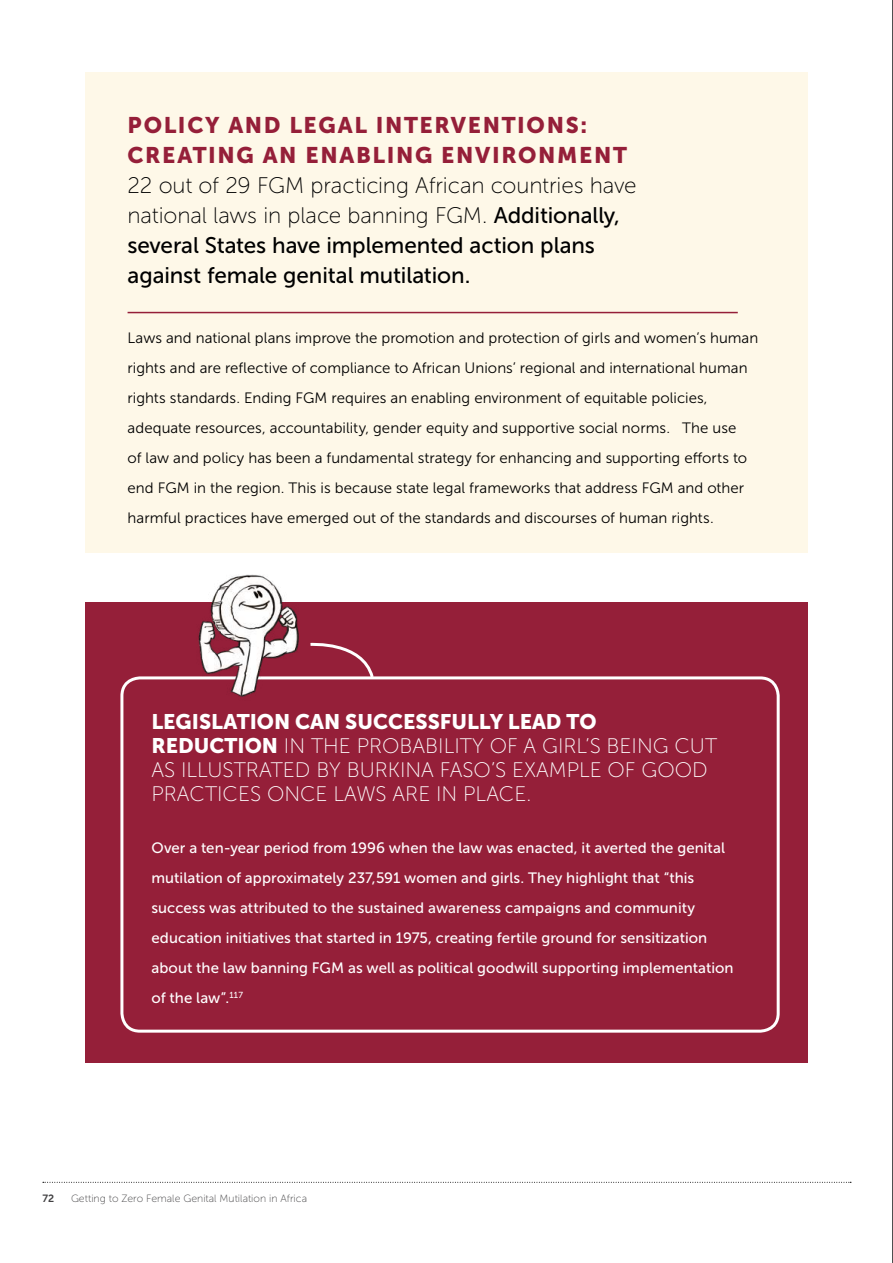
<style>
.page{position:relative;width:893px;height:1263px;background:#fff}
.page>*{position:absolute;margin:0;border:0;box-sizing:border-box;transform-origin:0 0}
.t1{font:22.5px/30px "Museo Sans 100";letter-spacing:-.005em;color:#000}
.t2{font:22.5px/30px "Museo Sans 500";letter-spacing:-.005em;color:#000}
.t3{font:22.5px/30px "Museo Sans 900";letter-spacing:.075em;color:#951f39}
.t4{font:21px/24px "Museo Sans 100";color:#fff}
.t5{font:21px "Museo Sans 900";color:#fff}
.t6{font:15px/30px "Museo Sans 300";letter-spacing:.005em;color:#000}
.t7{font:15px/30px "Museo Sans 500";letter-spacing:.005em;color:#fff}
.t8{font:10.5px "Museo Sans 100";color:#414042}
.t9{font:10.5px "Museo Sans 700";color:#414042}
.s1{font-family:"Museo Sans 500"}
.s2{font-family:"Museo Sans 900"}
</style>
<div class="page">
<svg style="left:43px;top:1182px;width:808px;height:1px"></svg>
<div style="left:85px;top:73px;width:723px;height:480px;background:#fef8e8"></div>
<hr style="left:128px;top:312px;width:610px;height:1px;background:#951f39">
<div style="left:85px;top:602px;width:723px;height:461px;background:#951f39"></div>
<svg style="left:329px;top:644px;width:45px;height:32px"></svg>
<div style="left:120px;top:676px;width:660px;height:357px;border:3px solid #fff;border-radius:18px"></div>
<img style="left:185px;top:574px;width:144px;height:123px">
<hr style="left:892px;top:0;width:1px;height:1263px;background:#000">
<h1 class="t3" style="left:128px;top:110px;width:501px">POLICY AND LEGAL INTERVENTIONS:<br>CREATING AN ENABLING ENVIRONMENT</h1>
<h1 class="t1" style="left:128px;top:170px;width:510px">22 out of 29 FGM practicing African countries have national laws in place banning FGM. <span class="s1">Additionally,</span></h1>
<h1 class="t2" style="left:128px;top:230px;width:469px">several States have implemented action plans against female genital mutilation.</h1>
<p class="t6" style="left:128px;top:322px;width:632px">Laws and national plans improve the promotion and protection of girls and women’s human rights and are reflective of compliance to African Unions’ regional and international human rights standards. Ending FGM requires an enabling environment of equitable policies, adequate resources, accountability, gender equity and supportive social norms. The use<br>of law and policy has been a fundamental strategy for enhancing and supporting efforts to end FGM in the region. This is because state legal frameworks that address FGM and other harmful practices have emerged out of the standards and discourses of human rights.</p>
<h2 class="t5" style="left:151px;top:710px;width:447px">LEGISLATION CAN SUCCESSFULLY LEAD TO</h2>
<h2 class="t4" style="left:151px;top:734px;width:567px"><span class="s2">REDUCTION</span> IN THE PROBABILITY OF A GIRL’S BEING CUT<br>AS ILLUSTRATED BY BURKINA FASO’S EXAMPLE OF GOOD<br>PRACTICES ONCE LAWS ARE IN PLACE.</h2>
<p class="t7" style="left:151px;top:832px;width:584px">Over a ten-year period from 1996 when the law was enacted, it averted the genital mutilation of approximately 237,591 women and girls. They highlight that “this success was attributed to the sustained awareness campaigns and community education initiatives that started in 1975, creating fertile ground for sensitization about the law banning FGM as well as political goodwill supporting implementation of the law”.<sup>117</sup></p>
<p class="t9" style="left:43px;top:1192px;width:13px">72</p>
<p class="t8" style="left:71px;top:1192px;width:238px">Getting to Zero Female Genital Mutilation in Africa</p>
</div>
